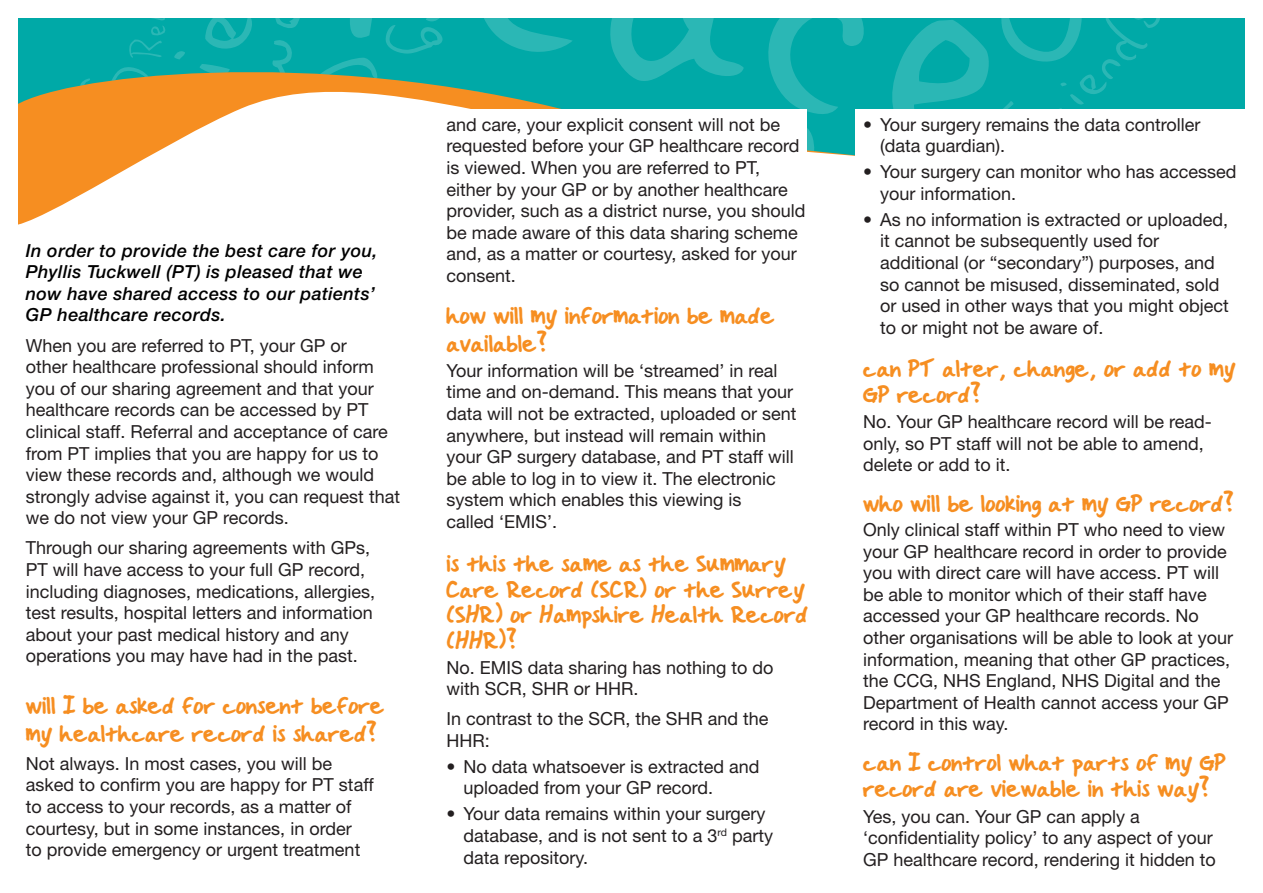
<style>
.page{position:relative;width:1263px;height:893px;background:#fff}
.page>*{position:absolute;margin:0;border:0;box-sizing:border-box;transform-origin:0 0}
.t1{font:27px/25.5px "Handwritten Crystalv 2";color:#f68e21}
.t2{font:18px/21.6px "Helvetica Neue LT Pro";color:#231f20}
.t3{font:italic 500 18px/21.6px "Helvetica Neue LT Pro";letter-spacing:.02em;color:#000}
</style>
<div class="page">
<svg style="left:18px;top:181px;width:87px;height:44px;fill:#f68e21"></svg>
<svg style="left:18px;top:18px;width:1227px;height:163px;background:#549f78"></svg>
<svg style="left:80px;top:18px;width:1102px;height:163px"></svg>
<div style="left:855px;top:109px;width:390px;height:198px;background:#fff"></div>
<div style="left:438px;top:109px;width:369px;height:191px;background:#fff"></div>
<p class="t3" style="left:26px;top:239px;width:353px">In order to provide the best care for you, Phyllis Tuckwell (PT) is pleased that we now have shared access to our patients’ GP healthcare records.</p>
<p class="t2" style="left:26px;top:334px;width:376px">When you are referred to PT, your GP or<br>other healthcare professional should inform you of our sharing agreement and that your healthcare records can be accessed by PT clinical staff. Referral and acceptance of care from PT implies that you are happy for us to view these records and, although we would strongly advise against it, you can request that we do not view your GP records.</p>
<p class="t2" style="left:26px;top:537px;width:351px">Through our sharing agreements with GPs, PT will have access to your full GP record, including diagnoses, medications, allergies, test results, hospital letters and information about your past medical history and any operations you may have had in the past.</p>
<h1 class="t1" style="left:26px;top:690px;width:360px;line-height:28.5px">will I be asked for consent before my healthcare record is shared?</h1>
<p class="t2" style="left:26px;top:752px;width:349px">Not always. In most cases, you will be asked to confirm you are happy for PT staff to access to your records, as a matter of courtesy, but in some instances, in order<br>to provide emergency or urgent treatment</p>
<p class="t2" style="left:446px;top:113px;width:361px">and care, your explicit consent will not be requested before your GP healthcare record is viewed. When you are referred to PT, either by your GP or by another healthcare provider, such as a district nurse, you should be made aware of this data sharing scheme and, as a matter or courtesy, asked for your consent.</p>
<h1 class="t1" style="left:446px;top:300px;width:330px;line-height:28.5px">how will my information be made available?</h1>
<p class="t2" style="left:446px;top:359px;width:352px">Your information will be ‘streamed’ in real time and on-demand. This means that your data will not be extracted, uploaded or sent anywhere, but instead will remain within your GP surgery database, and PT staff will be able to log in to view it. The electronic system which enables this viewing is<br>called ‘EMIS’.</p>
<h1 class="t1" style="left:446px;top:550px;width:363px">is this the same as the Summary<br>Care Record (SCR) or the Surrey (SHR) or Hampshire Health Record (HHR)?</h1>
<p class="t2" style="left:446px;top:656px;width:329px">No. EMIS data sharing has nothing to do with SCR, SHR or HHR.</p>
<p class="t2" style="left:446px;top:708px;width:324px">In contrast to the SCR, the SHR and the<br>HHR:</p>
<p class="t2" style="left:463px;top:755px;width:298px;text-indent:-17px">• No data whatsoever is extracted and uploaded from your GP record.</p>
<p class="t2" style="left:463px;top:803px;width:311px;text-indent:-17px">• Your data remains within your surgery database, and is not sent to a 3<sup>rd</sup> party data repository.</p>
<p class="t2" style="left:880px;top:113px;width:322px;text-indent:-17px">• Your surgery remains the data controller (data guardian).</p>
<p class="t2" style="left:880px;top:161px;width:358px;text-indent:-17px">• Your surgery can monitor who has accessed your information.</p>
<p class="t2" style="left:880px;top:208px;width:350px;text-indent:-17px">• As no information is extracted or uploaded, it cannot be subsequently used for additional (or “secondary”) purposes, and so cannot be misused, disseminated, sold or used in other ways that you might object to or might not be aware of.</p>
<h1 class="t1" style="left:863px;top:355px;width:374px">can PT alter, change, or add to my<br>GP record?</h1>
<p class="t2" style="left:863px;top:410px;width:350px">No. Your GP healthcare record will be read&shy;only, so PT staff will not be able to amend, delete or add to it.</p>
<h1 class="t1" style="left:863px;top:489px;width:372px">who will be looking at my GP record?</h1>
<p class="t2" style="left:863px;top:518px;width:371px">Only clinical staff within PT who need to view your GP healthcare record in order to provide you with direct care will have access. PT will be able to monitor which of their staff have accessed your GP healthcare records. No other organisations will be able to look at your information, meaning that other GP practices, the CCG, NHS England, NHS Digital and the Department of Health cannot access your GP record in this way.</p>
<h1 class="t1" style="left:863px;top:749px;width:364px">can I control what parts of my GP record are viewable in this way?</h1>
<p class="t2" style="left:863px;top:805px;width:354px">Yes, you can. Your GP can apply a ‘confidentiality policy’ to any aspect of your<br>GP healthcare record, rendering it hidden to</p>
</div>
